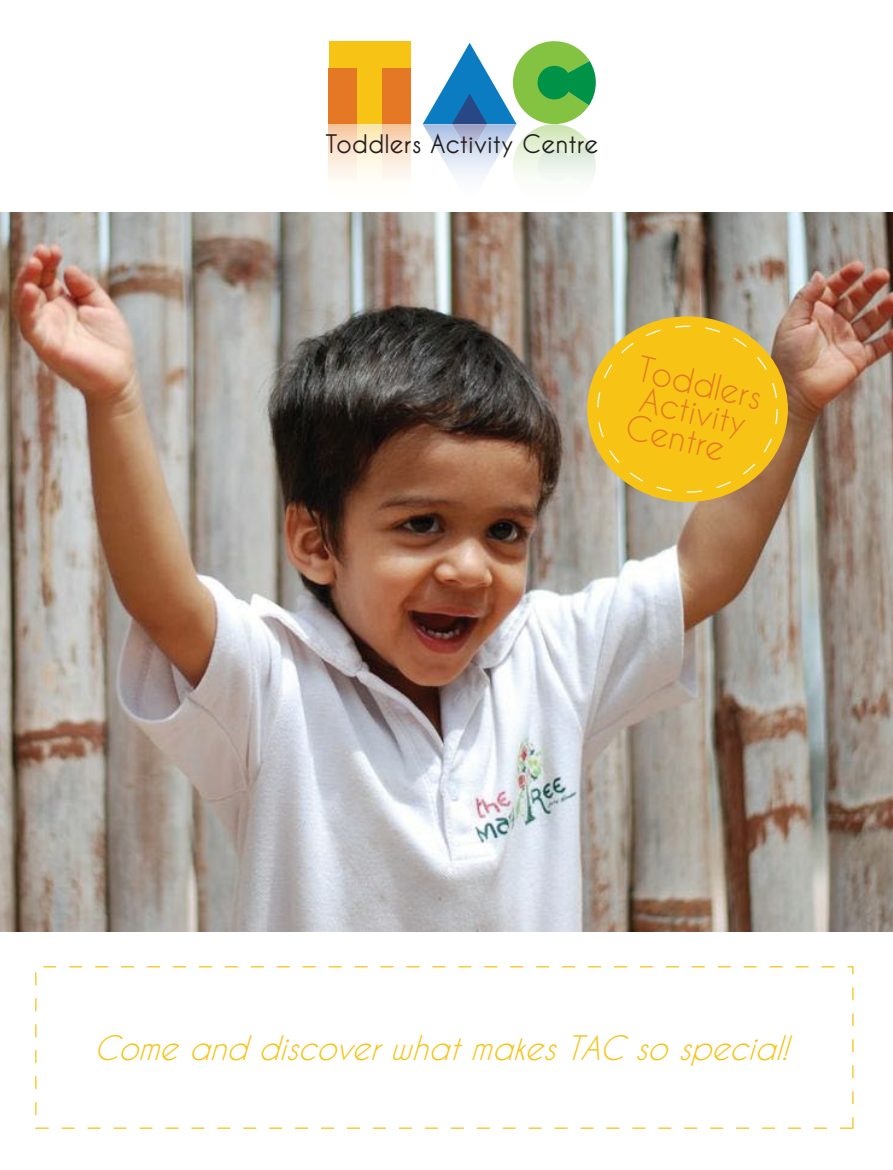
<style>
.page{position:relative;width:893px;height:1170px;background:#fff}
.page>*{position:absolute;margin:0;border:0;box-sizing:border-box;transform-origin:0 0}
.t1{font:32.85px/29.2px "Caviar Dreams";color:#e57825}
.t2{font:italic 31.65px "Caviar Dreams";color:#f7c314}
.t3{font:700 25.35px "Caviar Dreams";color:#231f20}
</style>
<div class="page">
<img style="left:0;top:213px;width:893px;height:718px">
<svg style="left:423px;top:41px;width:173px;height:83px"></svg>
<div style="left:538px;top:66px;width:33px;height:33px;background:#009347;border-radius:50%"></div>
<div style="left:329px;top:42px;width:81px;height:82px;background:#f7c314"></div>
<div style="left:382px;top:68px;width:28px;height:56px;background:#e57825"></div>
<div style="left:329px;top:68px;width:28px;height:56px;background:#e57825"></div>
<img style="left:423px;top:124px;width:90px;height:52px">
<img style="left:452px;top:124px;width:35px;height:31px">
<img style="left:513px;top:124px;width:76px;height:53px">
<img style="left:568px;top:143px;width:28px;height:35px">
<img style="left:538px;top:149px;width:33px;height:29px">
<svg style="left:35px;top:966px;width:818px;height:162px"></svg>
<div style="left:587px;top:316px;width:201px;height:186px;background:#f7c314;border-radius:50%"></div>
<svg style="left:597px;top:325px;width:181px;height:167px"></svg>
<p class="t3" style="left:326px;top:130px;width:275px">Toddlers Activity Centre</p>
<p class="t1" style="left:641px;top:354px;width:128px;rotate:13deg">Toddlers<br>Activity<br>Centre</p>
<p class="t2" style="left:94px;top:1029px;width:706px">Comeand discoverwhatmakes TAC sospecial!</p>
</div>
